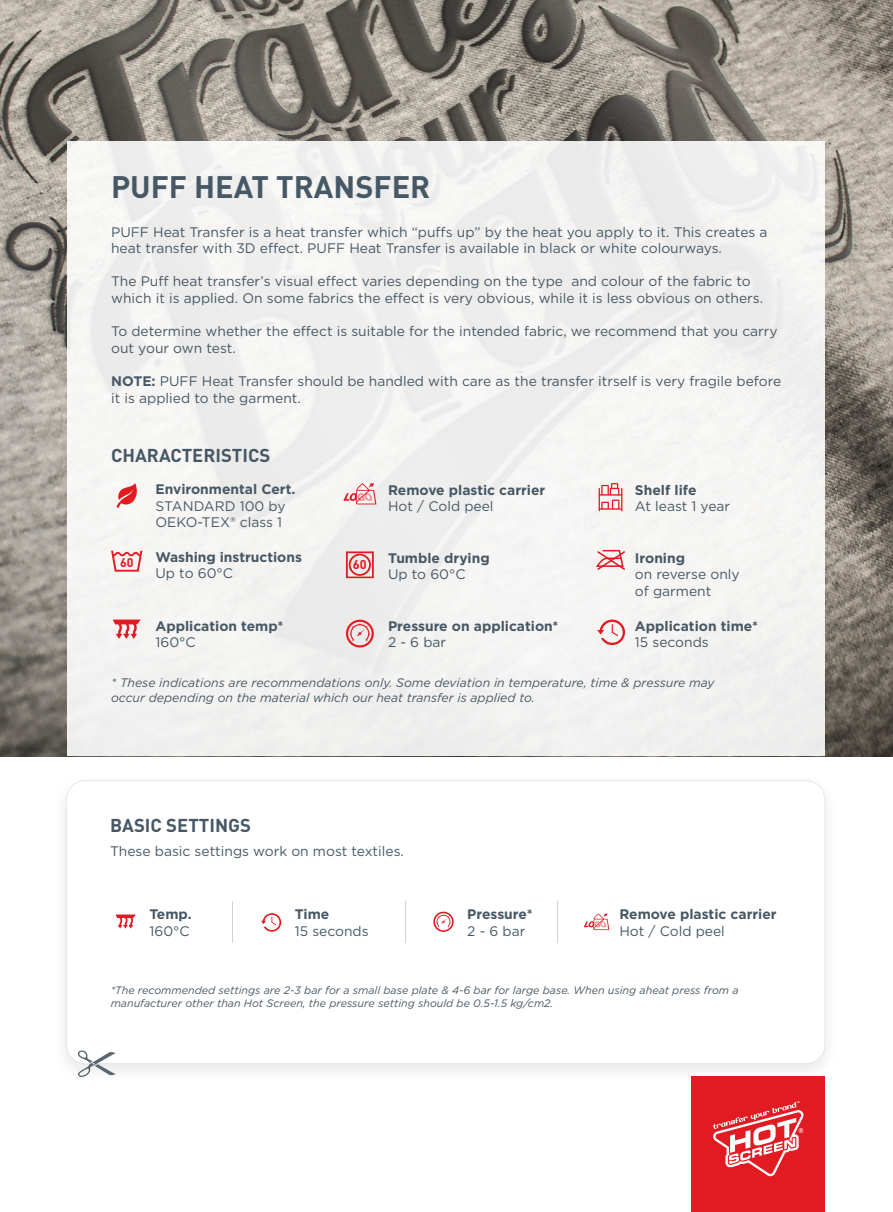
<style>
.page{position:relative;width:893px;height:1212px;background:#fff}
.page>*{position:absolute;margin:0;border:0;box-sizing:border-box;transform-origin:0 0}
.t1{font:700 30.82px "DIN";color:#475865}
.t2{font:700 18.45px "DIN";color:#475865}
.t3{font:13.72px/16.7px "Gotham";color:#475865}
.t4{font:700 13.72px/16.7px "Gotham";color:#475865}
.t5{font:700 12.83px "DIN";color:#e21a21}
.t6{font:italic 12.38px "Gotham";color:#475865}
.t7{font:700 12.38px "DIN";color:#e21a21}
.t8{font:italic 10.8px "Gotham";color:#475865}
.s1{font-weight:700}
.s2{font-weight:400}
</style>
<div class="page">
<img style="left:0;top:0;width:893px;height:756px">
<div style="left:67px;top:141px;width:758px;height:615px;background:#f3f2f1"></div>
<svg style="left:113px;top:619px;width:28px;height:20px"></svg>
<svg style="left:597px;top:619px;width:28px;height:26px"></svg>
<svg style="left:346px;top:620px;width:28px;height:27px"></svg>
<svg style="left:111px;top:551px;width:31px;height:21px"></svg>
<svg style="left:346px;top:551px;width:28px;height:27px"></svg>
<svg style="left:596px;top:550px;width:29px;height:20px"></svg>
<svg style="left:117px;top:483px;width:20px;height:25px"></svg>
<svg style="left:599px;top:483px;width:23px;height:28px"></svg>
<svg style="left:343px;top:483px;width:33px;height:21px"></svg>
<div style="left:52px;top:772px;width:786px;height:311px;background:#231f20;opacity:.1"></div>
<div style="left:66px;top:780px;width:759px;height:284px;background:#fff;border-radius:19px"></div>
<svg style="left:116px;top:914px;width:20px;height:14px"></svg>
<svg style="left:261px;top:913px;width:20px;height:19px"></svg>
<div style="left:692px;top:1077px;width:133px;height:135px;background:#e21a21"></div>
<svg style="left:713px;top:1101px;width:90px;height:75px"></svg>
<svg style="left:433px;top:912px;width:21px;height:20px"></svg>
<svg style="left:584px;top:913px;width:25px;height:17px"></svg>
<svg style="left:78px;top:1050px;width:38px;height:27px"></svg>
<hr style="left:232px;top:901px;width:1px;height:41px;background:#d1d2d4">
<hr style="left:405px;top:901px;width:1px;height:41px;background:#d1d2d4">
<hr style="left:557px;top:901px;width:1px;height:41px;background:#d1d2d4">
<p class="t1" style="left:111px;top:167px;width:321px">PUFF HEAT TRANSFER</p>
<p class="t3" style="left:111px;top:223px;width:658px">PUFF Heat Transfer is a heat transfer which “puffs up” by the heat you apply to it. This creates a heat transfer with 3D effect. PUFF Heat Transfer is available in black or white colourways.</p>
<p class="t3" style="left:111px;top:273px;width:653px">The Puff heat transfer’s visual effect varies depending on the type and colour of the fabric to which it is applied. On some fabrics the effect is very obvious, while it is less obvious on others.</p>
<p class="t3" style="left:111px;top:323px;width:668px">To determine whether the effect is suitable for the intended fabric, we recommend that you carry out your own test.</p>
<p class="t3" style="left:111px;top:372px;width:672px"><span class="s1">NOTE:</span> PUFF Heat Transfer should be handled with care as the transfer itrself is very fragile before it is applied to the garment.</p>
<p class="t2" style="left:111px;top:443px;width:161px">CHARACTERISTICS</p>
<p class="t4" style="left:155px;top:481px;width:141px">Environmental Cert.<br><span class="s2">STANDARD 100 by</span></p>
<p class="t3" style="left:155px;top:514px;width:128px">OEKO-TEX® class 1</p>
<p class="t4" style="left:388px;top:481px;width:159px">Remove plastic carrier</p>
<p class="t3" style="left:388px;top:498px;width:107px">Hot / Cold peel</p>
<p class="t4" style="left:635px;top:481px;width:63px">Shelf life</p>
<p class="t3" style="left:635px;top:498px;width:97px">At least 1 year</p>
<p class="t7" style="left:120px;top:554px;width:15px">60</p>
<p class="t4" style="left:155px;top:548px;width:148px">Washing instructions</p>
<p class="t3" style="left:155px;top:565px;width:79px">Up to 60°C</p>
<p class="t5" style="left:353px;top:556px;width:15px">60</p>
<p class="t4" style="left:388px;top:549px;width:103px">Tumble drying</p>
<p class="t3" style="left:388px;top:566px;width:79px">Up to 60°C</p>
<p class="t4" style="left:635px;top:549px;width:52px">Ironing</p>
<p class="t3" style="left:635px;top:566px;width:106px">on reverse only</p>
<p class="t3" style="left:635px;top:582px;width:78px">of garment</p>
<p class="t4" style="left:155px;top:617px;width:130px">Application temp*</p>
<p class="t3" style="left:155px;top:634px;width:42px">160°C</p>
<p class="t4" style="left:388px;top:617px;width:172px">Pressure on application*</p>
<p class="t3" style="left:388px;top:634px;width:60px">2 - 6 bar</p>
<p class="t4" style="left:635px;top:617px;width:125px">Application time*</p>
<p class="t3" style="left:635px;top:634px;width:75px">15 seconds</p>
<p class="t6" style="left:111px;top:675px;width:605px">* These indications are recommendations only. Some deviation in temperature, time &amp; pressure may</p>
<p class="t6" style="left:111px;top:689px;width:425px">occur depending on the material which our heat transfer is applied to.</p>
<p class="t2" style="left:110px;top:814px;width:142px">BASIC SETTINGS</p>
<p class="t3" style="left:110px;top:842px;width:295px">These basic settings work on most textiles.</p>
<p class="t4" style="left:149px;top:906px;width:44px">Temp.</p>
<p class="t3" style="left:149px;top:922px;width:42px">160°C</p>
<p class="t4" style="left:295px;top:906px;width:36px">Time</p>
<p class="t3" style="left:295px;top:922px;width:75px">15 seconds</p>
<p class="t4" style="left:467px;top:906px;width:67px">Pressure*</p>
<p class="t3" style="left:467px;top:922px;width:60px">2 - 6 bar</p>
<p class="t4" style="left:619px;top:906px;width:159px">Remove plastic carrier</p>
<p class="t3" style="left:619px;top:922px;width:107px">Hot / Cold peel</p>
<p class="t8" style="left:111px;top:983px;width:629px">*The recommended settings are 2-3 bar for a small base plate &amp; 4-6 bar for large base. When using aheat press from a</p>
<p class="t8" style="left:111px;top:996px;width:444px">manufacturer other than Hot Screen, the pressure setting should be 0.5-1.5 kg/cm2.</p>
</div>
